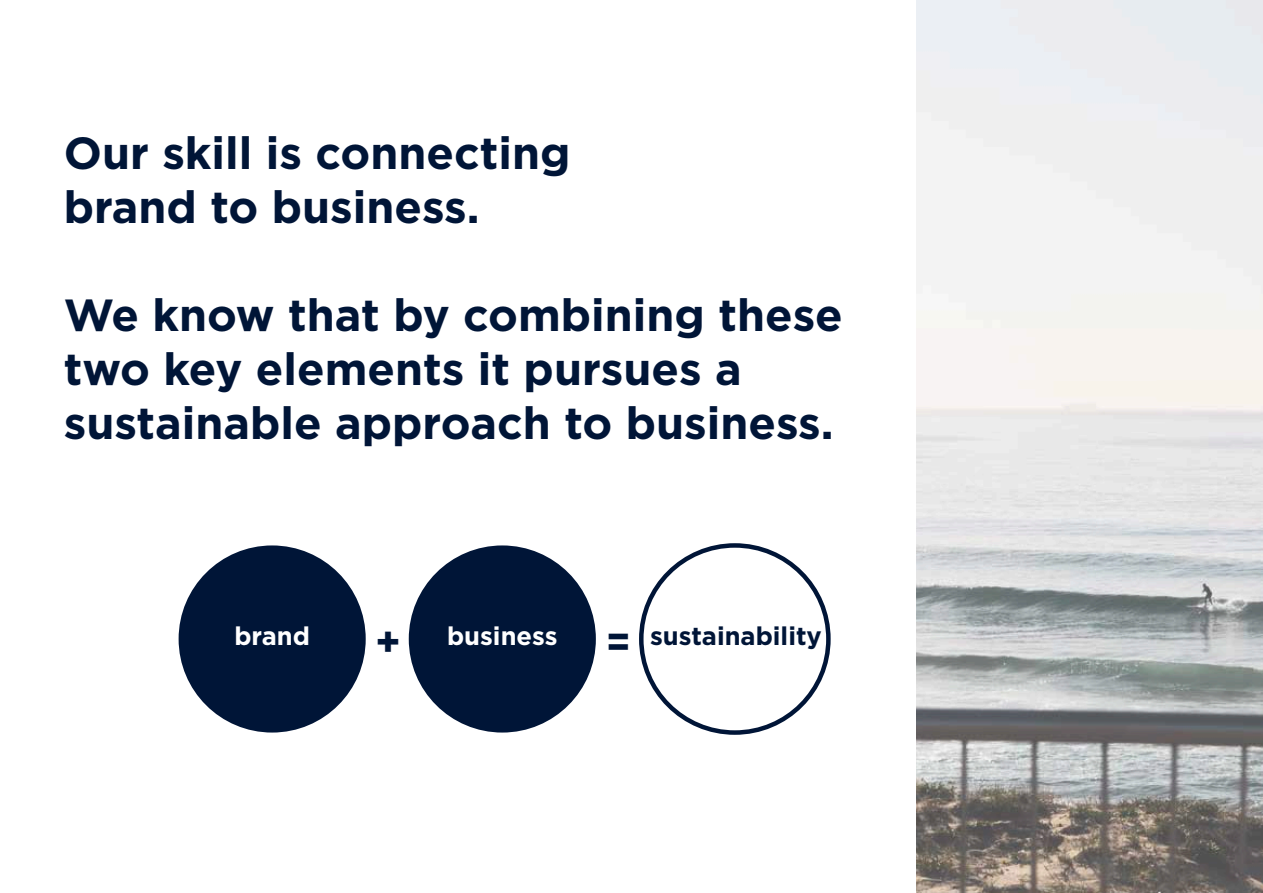
<style>
.page{position:relative;width:1263px;height:893px;background:#fff}
.page>*{position:absolute;margin:0;border:0;box-sizing:border-box;transform-origin:0 0}
.t1{font:700 45px/54px "Gotham HTF";color:#001537}
.t2{font:700 25.5px "Gotham HTF";color:#001537}
.t3{font:700 25.5px "Gotham HTF";color:#fff}
.s1{font-size:40.5px}
.s2{color:#fff}
</style>
<div class="page">
<div style="left:179px;top:545px;width:187px;height:187px;background:#001537;border-radius:50%"></div>
<div style="left:409px;top:545px;width:187px;height:187px;background:#001537;border-radius:50%"></div>
<div style="left:639px;top:543px;width:192px;height:192px;border:4px solid #001537;border-radius:50%"></div>
<svg style="left:916px;top:0;width:347px;height:893px"></svg>
<p class="t1" style="left:64px;top:125px;width:508px">Our skill is connecting brand to business.</p>
<p class="t1" style="left:64px;top:287px;width:780px">We know that by combining these two key elements it pursues a sustainable approach to business.</p>
<p class="t3" style="left:234px;top:621px;width:77px">brand</p>
<p class="t2" style="left:375px;top:621px;width:448px"><span class="s1">+</span> <span class="s2">business</span> <span class="s1">=</span> sustainability</p>
</div>
